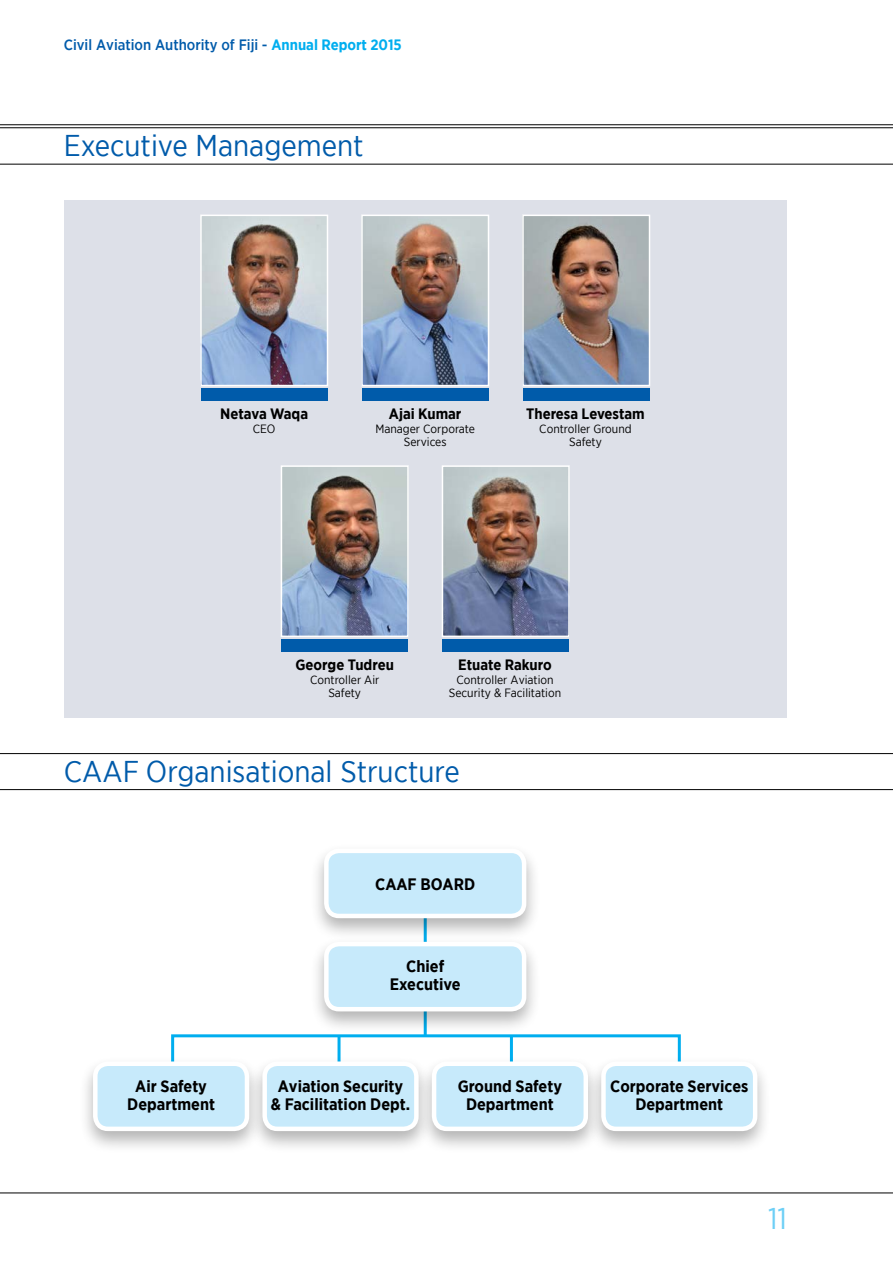
<style>
.page{position:relative;width:893px;height:1263px;background:#fff}
.page>*{position:absolute;margin:0;border:0;box-sizing:border-box;transform-origin:0 0}
.t1{font:30px "Gotham Narrow";color:#005baa}
.t2{font:30px "Gotham Narrow";color:#6dcff6}
.t3{font:700 16.5px/18px "Gotham Narrow";color:#000;text-align:center}
.t4{font:700 15px "Gotham Narrow";color:#000}
.t5{font:500 15px "Gotham Narrow";color:#005baa}
.t6{font:12px/13.5px "Gotham Narrow";color:#000;text-align:center}
.s1{font-weight:700;color:#00aeef}
</style>
<div class="page">
<hr style="left:0;top:1193px;width:893px;height:1px;background:#000">
<hr style="left:0;top:127px;width:893px;height:1px;background:#000">
<hr style="left:0;top:124px;width:893px;height:1px;background:#000">
<svg style="left:171px;top:1034px;width:510px;height:22px"></svg>
<div style="left:310px;top:936px;width:230px;height:98px;background:#000;opacity:.3"></div>
<div style="left:326px;top:944px;width:198px;height:65px;background:#c7eafb;border-radius:13px"></div>
<div style="left:324px;top:942px;width:202px;height:69px;border:4px solid #fff;border-radius:13px"></div>
<div style="left:310px;top:843px;width:230px;height:98px;background:#000;opacity:.3"></div>
<div style="left:326px;top:851px;width:198px;height:65px;background:#c7eafb;border-radius:13px"></div>
<div style="left:324px;top:849px;width:202px;height:69px;border:4px solid #fff;border-radius:13px"></div>
<div style="left:248px;top:1056px;width:185px;height:98px;background:#000;opacity:.3"></div>
<div style="left:265px;top:1064px;width:151px;height:65px;background:#c7eafb;border-radius:13px"></div>
<div style="left:262px;top:1061px;width:157px;height:70px;border:4px solid #fff;border-radius:13px"></div>
<div style="left:417px;top:1056px;width:185px;height:98px;background:#000;opacity:.3"></div>
<div style="left:434px;top:1064px;width:152px;height:65px;background:#c7eafb;border-radius:13px"></div>
<div style="left:432px;top:1061px;width:156px;height:70px;border:4px solid #fff;border-radius:13px"></div>
<div style="left:587px;top:1056px;width:185px;height:98px;background:#000;opacity:.3"></div>
<div style="left:603px;top:1064px;width:152px;height:65px;background:#c7eafb;border-radius:13px"></div>
<div style="left:601px;top:1061px;width:156px;height:70px;border:4px solid #fff;border-radius:13px"></div>
<div style="left:79px;top:1056px;width:184px;height:98px;background:#000;opacity:.3"></div>
<div style="left:95px;top:1064px;width:152px;height:65px;background:#c7eafb;border-radius:13px"></div>
<div style="left:93px;top:1061px;width:156px;height:70px;border:4px solid #fff;border-radius:13px"></div>
<div style="left:64px;top:200px;width:722px;height:517px;background:#dde0e8"></div>
<hr style="left:0;top:164px;width:893px;height:1px;background:#000">
<hr style="left:0;top:789px;width:893px;height:1px;background:#000">
<hr style="left:0;top:753px;width:893px;height:1px;background:#000">
<img style="left:203px;top:218px;width:122px;height:165px">
<div style="left:200px;top:215px;width:128px;height:171px;border:2px solid #fff"></div>
<img style="left:364px;top:218px;width:122px;height:165px">
<div style="left:361px;top:215px;width:128px;height:171px;border:2px solid #fff"></div>
<img style="left:284px;top:468px;width:122px;height:166px">
<div style="left:281px;top:465px;width:128px;height:172px;border:2px solid #fff"></div>
<img style="left:525px;top:218px;width:122px;height:165px">
<div style="left:522px;top:215px;width:128px;height:171px;border:2px solid #fff"></div>
<img style="left:445px;top:468px;width:122px;height:166px">
<div style="left:442px;top:465px;width:128px;height:172px;border:2px solid #fff"></div>
<div style="left:201px;top:389px;width:126px;height:12px;background:#005baa"></div>
<div style="left:362px;top:389px;width:126px;height:12px;background:#005baa"></div>
<div style="left:281px;top:639px;width:127px;height:13px;background:#005baa"></div>
<div style="left:523px;top:389px;width:126px;height:12px;background:#005baa"></div>
<div style="left:442px;top:639px;width:127px;height:13px;background:#005baa"></div>
<p class="t5" style="left:64px;top:36px;width:340px">Civil Aviation Authority of Fiji - <span class="s1">Annual Report 2015</span></p>
<h1 class="t1" style="left:64px;top:127px;width:301px">Executive Management</h1>
<p class="t4" style="left:220px;top:404px;width:89px">Netava Waqa</p>
<p class="t6" style="left:253px;top:422px;width:16px">CEO</p>
<p class="t4" style="left:389px;top:404px;width:74px">Ajai Kumar</p>
<p class="t6" style="left:375px;top:422px;width:101px">Manager Corporate<br>Services</p>
<p class="t4" style="left:526px;top:404px;width:120px">Theresa Levestam</p>
<p class="t6" style="left:539px;top:422px;width:94px">Controller Ground<br>Safety</p>
<p class="t4" style="left:296px;top:655px;width:100px">George Tudreu</p>
<p class="t6" style="left:310px;top:672px;width:71px">Controller Air<br>Safety</p>
<p class="t4" style="left:458px;top:655px;width:95px">Etuate Rakuro</p>
<p class="t6" style="left:449px;top:672px;width:114px">Controller Aviation<br>Security &amp; Facilitation</p>
<h1 class="t1" style="left:64px;top:752px;width:397px">CAAF Organisational Structure</h1>
<p class="t3" style="left:375px;top:875px;width:68px">CAAF Board</p>
<p class="t3" style="left:390px;top:957px;width:72px">Chief<br>Executive</p>
<p class="t3" style="left:127px;top:1077px;width:89px">Air Safety<br>Department</p>
<p class="t3" style="left:271px;top:1077px;width:141px">Aviation Security &amp; Facilitation Dept.</p>
<p class="t3" style="left:458px;top:1077px;width:106px">Ground Safety<br>Department</p>
<p class="t3" style="left:610px;top:1077px;width:140px">Corporate Services<br>Department</p>
<h1 class="t2" style="left:768px;top:1200px;width:20px">11</h1>
</div>
